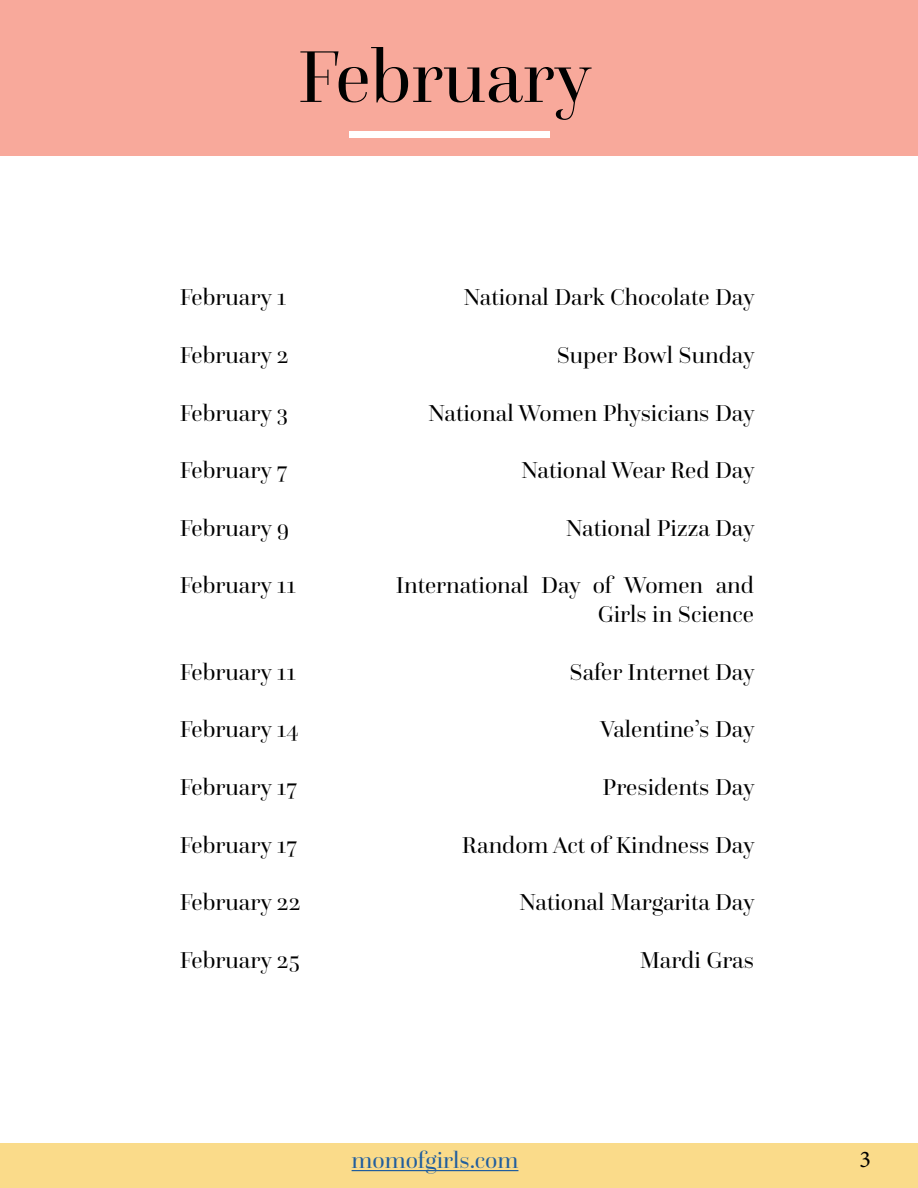
<style>
.page{position:relative;width:918px;height:1188px;background:#fff}
.page>*{position:absolute;margin:0;border:0;box-sizing:border-box;transform-origin:0 0}
.t1{font:76.5px "Questa Grande";color:#000101}
.t2{font:24px/28.8px "Questa Grande";color:#000;text-align:right}
.t3{font:24px "Questa Grande";color:#215e9e}
.t4{font:24px "Minion Pro";color:#000}
</style>
<div class="page">
<div style="left:0;top:0;width:918px;height:155px;background:#f8a99b"></div>
<div style="left:349px;top:131px;width:200px;height:7px;background:#fff"></div>
<div style="left:0;top:1143px;width:918px;height:45px;background:#fadb8a"></div>
<hr style="left:352px;top:1170px;width:166px;height:1px;background:#215e9e">
<h1 class="t1" style="left:298px;top:31px;width:295px">February</h1>
<p class="t2" style="left:180px;top:283px;width:108px">February 1</p>
<p class="t2" style="left:463px;top:283px;width:293px">National Dark Chocolate Day</p>
<p class="t2" style="left:180px;top:341px;width:111px">February 2</p>
<p class="t2" style="left:557px;top:341px;width:199px">Super Bowl Sunday</p>
<p class="t2" style="left:180px;top:398px;width:110px">February 3</p>
<p class="t2" style="left:428px;top:398px;width:328px">National Women Physicians Day</p>
<p class="t2" style="left:180px;top:456px;width:109px">February 7</p>
<p class="t2" style="left:521px;top:456px;width:235px">National Wear Red Day</p>
<p class="t2" style="left:180px;top:513px;width:111px">February 9</p>
<p class="t2" style="left:566px;top:513px;width:190px">National Pizza Day</p>
<p class="t2" style="left:180px;top:571px;width:118px">February 11</p>
<p class="t2" style="left:396px;top:571px;width:360px">International Day of Women and<br>Girls in Science</p>
<p class="t2" style="left:180px;top:657px;width:118px">February 11</p>
<p class="t2" style="left:570px;top:657px;width:186px">Safer Internet Day</p>
<p class="t2" style="left:180px;top:715px;width:120px">February 14</p>
<p class="t2" style="left:601px;top:715px;width:155px">Valentine’s Day</p>
<p class="t2" style="left:180px;top:773px;width:119px">February 17</p>
<p class="t2" style="left:603px;top:773px;width:153px">Presidents Day</p>
<p class="t2" style="left:180px;top:830px;width:119px">February 17</p>
<p class="t2" style="left:462px;top:830px;width:294px">Random Act of Kindness Day</p>
<p class="t2" style="left:180px;top:888px;width:123px">February 22</p>
<p class="t2" style="left:519px;top:888px;width:237px">National Margarita Day</p>
<p class="t2" style="left:180px;top:945px;width:122px">February 25</p>
<p class="t2" style="left:640px;top:945px;width:116px">Mardi Gras</p>
<p class="t3" style="left:352px;top:1146px;width:168px">momofgirls.com</p>
<p class="t4" style="left:860px;top:1143px;width:13px">3</p>
</div>
